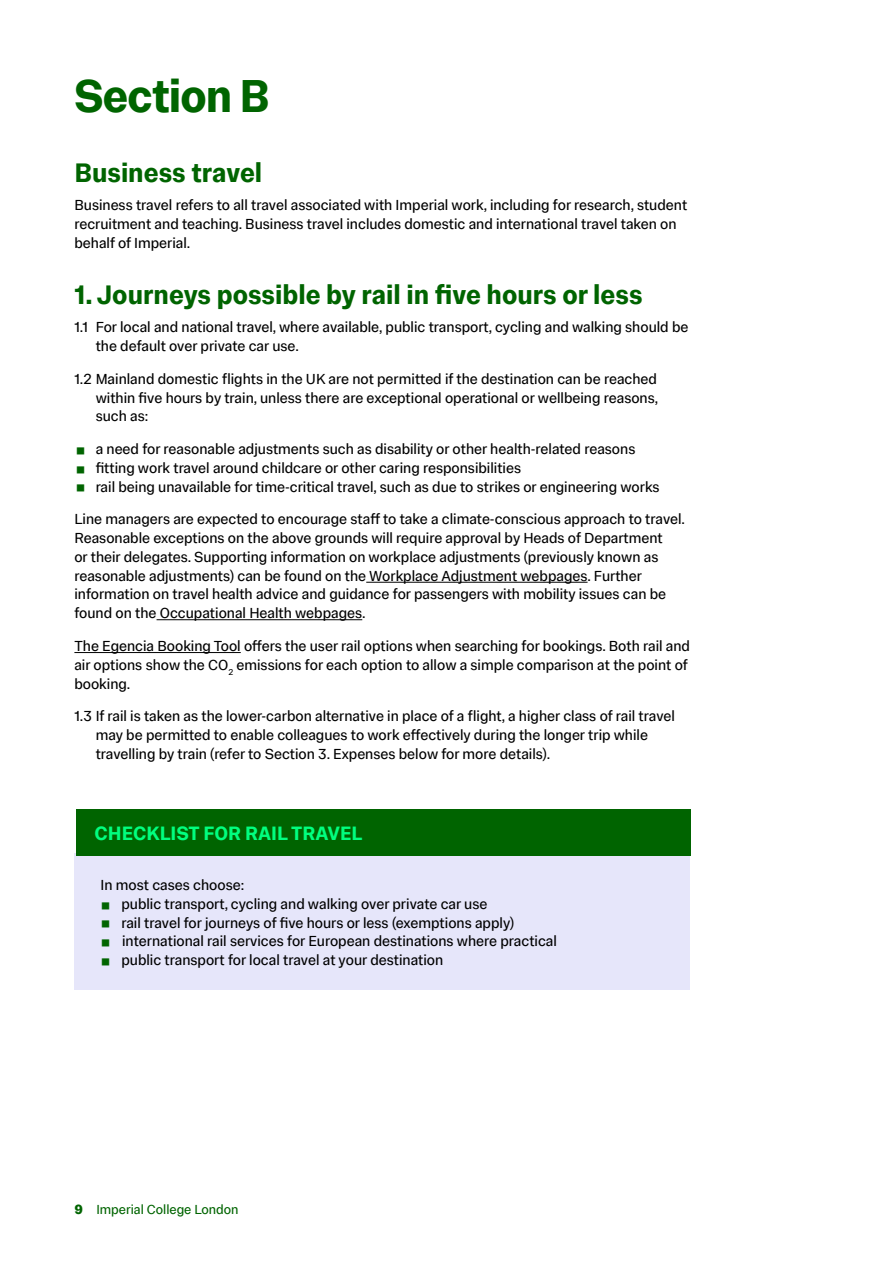
<style>
.page{position:relative;width:893px;height:1263px;background:#fff}
.page>*{position:absolute;margin:0;border:0;box-sizing:border-box;transform-origin:0 0}
.t1{font:600 46.5px "Imperial Sans Display";color:#006400}
.t2{font:600 27px "Imperial Sans Text";color:#006400}
.t3{font:600 19.5px "Imperial Sans Text";color:#00ff7f}
.t4{font:15px/18.8px "Imperial Sans Text";color:#000}
.t5{font:13.5px "Imperial Sans Text";color:#006400}
.s1{font-size:30px;color:#006400}
.s2{font-weight:700}
</style>
<div class="page">
<hr style="left:366px;top:582px;width:222px;height:1px;background:#000">
<hr style="left:157px;top:619px;width:205px;height:1px;background:#000">
<hr style="left:74px;top:652px;width:167px;height:1px;background:#000">
<div style="left:74px;top:853px;width:616px;height:136px;background:#e6e6fa"></div>
<div style="left:76px;top:809px;width:614px;height:47px;background:#006400"></div>
<h1 class="t1" style="left:74px;top:61px;width:196px">Section B</h1>
<h2 class="t2" style="left:74px;top:153px;width:189px">Business travel</h2>
<p class="t4" style="left:74px;top:195px;width:614px">Business travel refers to all travel associated with Imperial work, including for research, student recruitment and teaching. Business travel includes domestic and international travel taken on behalf of Imperial.</p>
<h2 class="t2" style="left:74px;top:275px;width:570px">1. Journeys possible by rail in five hours or less</h2>
<p class="t4" style="left:96px;top:317px;width:594px;text-indent:-21px">1.1 For local and national travel, where available, public transport, cycling and walking should be the default over private car use.</p>
<p class="t4" style="left:96px;top:368px;width:564px;text-align:justify;text-indent:-21px">1.2 Mainland domestic flights in the UK are not permitted if the destination can be reached within five hours by train, unless there are exceptional operational or wellbeing reasons, such as:</p>
<p class="t4" style="left:74px;top:439px;width:562px"><span class="s1">•</span> a need for reasonable adjustments such as disability or other health-related reasons</p>
<p class="t4" style="left:74px;top:457px;width:448px"><span class="s1">•</span> fitting work travel around childcare or other caring responsibilities</p>
<p class="t4" style="left:74px;top:469px;width:612px;line-height:32.8px"><span class="s1">•</span> rail being unavailable for time-critical travel, such as due to strikes or engineering works<br>Line managers are expected to encourage staff to take a climate-conscious approach to travel.</p>
<p class="t4" style="left:74px;top:528px;width:593px">Reasonable exceptions on the above grounds will require approval by Heads of Department or their delegates. Supporting information on workplace adjustments (previously known as reasonable adjustments) can be found on the Workplace Adjustment webpages. Further information on travel health advice and guidance for passengers with mobility issues can be found on the Occupational Health webpages.</p>
<p class="t4" style="left:74px;top:636px;width:617px">The Egencia Booking Tool offers the user rail options when searching for bookings. Both rail and air options show the CO<sub>2</sub> emissions for each option to allow a simple comparison at the point of booking.</p>
<p class="t4" style="left:96px;top:706px;width:581px;text-indent:-21px">1.3 If rail is taken as the lower-carbon alternative in place of a flight, a higher class of rail travel may be permitted to enable colleagues to work effectively during the longer trip while travelling by train (refer to Section 3. Expenses below for more details).</p>
<h3 class="t3" style="left:94px;top:819px;width:269px">CHECKLIST FOR RAIL TRAVEL</h3>
<p class="t4" style="left:101px;top:875px;width:145px">In most cases choose:</p>
<p class="t4" style="left:100px;top:893px;width:389px"><span class="s1">•</span> public transport, cycling and walking over private car use</p>
<p class="t4" style="left:100px;top:912px;width:416px"><span class="s1">•</span> rail travel for journeys of five hours or less (exemptions apply)</p>
<p class="t4" style="left:100px;top:931px;width:459px"><span class="s1">•</span> international rail services for European destinations where practical</p>
<p class="t4" style="left:100px;top:950px;width:345px"><span class="s1">•</span> public transport for local travel at your destination</p>
<p class="t5" style="left:74px;top:1200px;width:166px"><span class="s2">9</span> Imperial College London</p>
</div>
